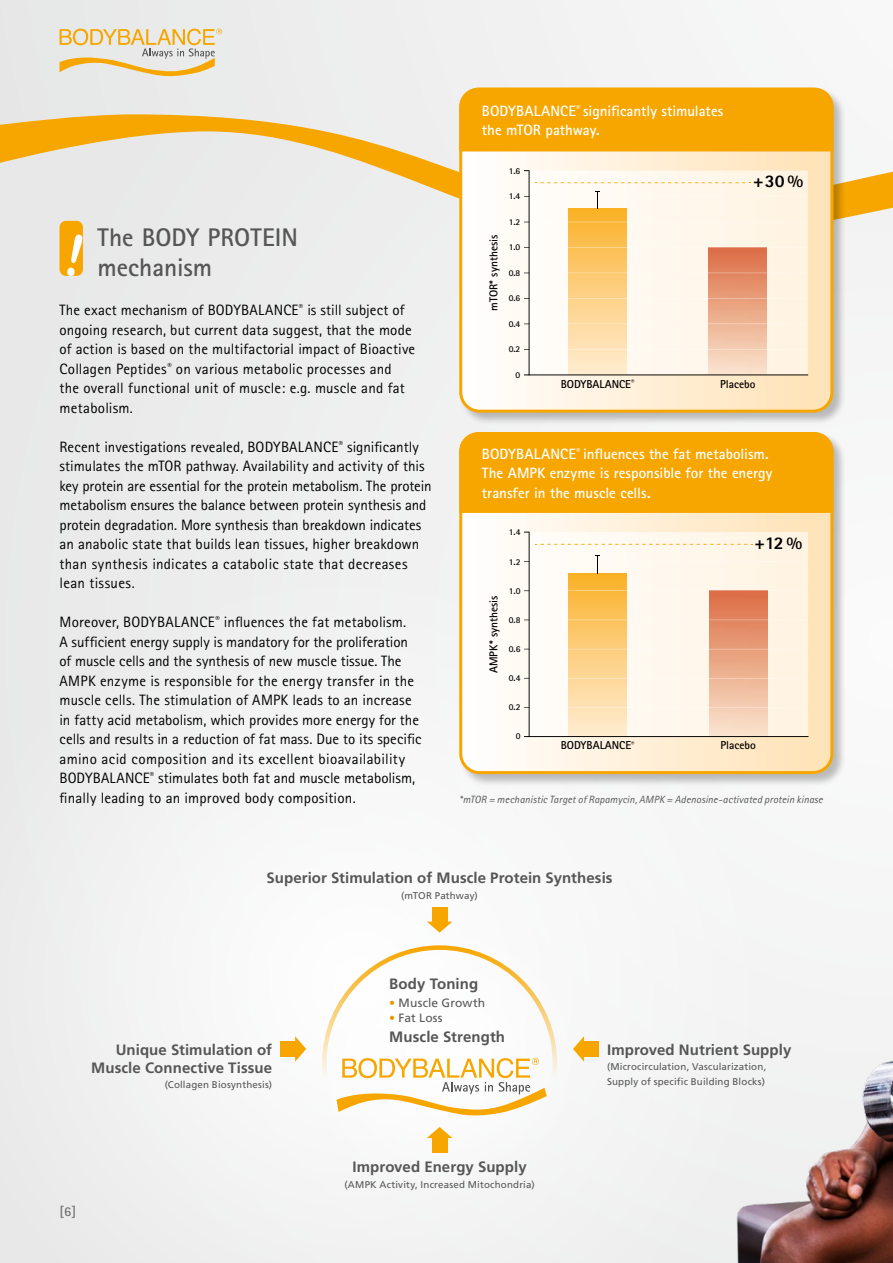
<style>
.page{position:relative;width:893px;height:1263px;background:#fff}
.page>*{position:absolute;margin:0;border:0;box-sizing:border-box;transform-origin:0 0}
.t1{font:700 25.5px/30.6px "Rotis Sans Serif";color:#565656}
.t2{font:800 17.85px "Rotis Sans Serif";color:#000}
.t3{font:15px/19.5px "Rotis Sans Serif";letter-spacing:.01em;color:#000}
.t4{font:700 15px/19.5px "Rotis Sans Serif";color:#fff}
.t5{font:700 15px/18px "Frutiger LT";letter-spacing:.005em;color:#565656;text-align:right}
.t6{font:700 13.5px "Rotis Sans Serif";color:#6f6f6e}
.t7{font:12px "Frutiger LT";letter-spacing:.01em;color:#565656}
.t8{font:700 11.55px "Rotis Sans Serif";color:#000}
.t9{font:700 11.4px "Rotis Sans Serif";color:#000}
.t10{font:italic 10.5px "Rotis Sans Serif";letter-spacing:.01em;color:#565656}
.t11{font:9.75px/14.4px "Frutiger LT";letter-spacing:.02em;color:#565656}
.t12{font:700 9px "Rotis Sans Serif";color:#000}
.t13{font:700 8.85px "Rotis Sans Serif";color:#000}
.s1{color:#e49a00}
</style>
<div class="page">
<div style="left:0;top:9px;width:893px;height:1254px;background:#efefef"></div>
<div style="left:210px;top:774px;width:396px;height:353px;background:#f8f8f8"></div>
<svg style="left:0;top:0;width:893px;height:77px"></svg>
<svg style="left:0;top:114px;width:893px;height:147px"></svg>
<svg style="left:60px;top:28px;width:162px;height:48px"></svg>
<div style="left:298px;top:909px;width:289px;height:289px;background:#f8f8f8;border-radius:50%"></div>
<svg style="left:320px;top:943px;width:239px;height:173px"></svg>
<div style="left:583px;top:1041px;width:15px;height:16px;background:#f7a600"></div>
<svg style="left:573px;top:1036px;width:11px;height:26px"></svg>
<div style="left:281px;top:1041px;width:15px;height:16px;background:#f7a600"></div>
<svg style="left:295px;top:1036px;width:11px;height:26px"></svg>
<div style="left:432px;top:1137px;width:15px;height:15px;background:#f7a600"></div>
<svg style="left:427px;top:1127px;width:25px;height:11px"></svg>
<div style="left:432px;top:907px;width:15px;height:16px;background:#f7a600"></div>
<svg style="left:427px;top:921px;width:25px;height:12px"></svg>
<div style="left:458px;top:431px;width:389px;height:356px;background:#000;opacity:.25"></div>
<svg style="left:461px;top:513px;width:368px;height:259px"></svg>
<svg style="left:524px;top:532px;width:285px;height:205px;fill:#fff7ea"></svg>
<svg style="left:524px;top:555px;width:284px;height:19px"></svg>
<svg style="left:535px;top:544px;width:217px;height:1px"></svg>
<div style="left:459px;top:432px;width:374px;height:81px;background:#f7a600"></div>
<div style="left:458px;top:87px;width:389px;height:338px;background:#000;opacity:.25"></div>
<svg style="left:461px;top:151px;width:371px;height:260px"></svg>
<svg style="left:524px;top:170px;width:284px;height:205px"></svg>
<svg style="left:524px;top:191px;width:284px;height:18px"></svg>
<svg style="left:535px;top:182px;width:215px;height:1px"></svg>
<div style="left:459px;top:88px;width:374px;height:325px;border:3px solid #f7a600;border-radius:19px"></div>
<div style="left:459px;top:88px;width:374px;height:63px;background:#f7a600"></div>
<img style="left:676px;top:676px;width:217px;height:587px">
<div style="left:60px;top:221px;width:23px;height:55px;background:#f7a600;border-radius:6px"></div>
<svg style="left:66px;top:234px;width:17px;height:42px"></svg>
<h1 class="t1" style="left:97px;top:221px;width:202px">The BODY PROTEIN mechanism</h1>
<p class="t3" style="left:60px;top:300px;width:357px">The exact mechanism of BODYBALANCE<sup>®</sup> is still subject of ongoing research, but current data suggest, that the mode of action is based on the multifactorial impact of Bioactive Collagen Peptides<sup>®</sup> on various metabolic processes and<br>the overall functional unit of muscle: e.g. muscle and fat metabolism.</p>
<p class="t3" style="left:60px;top:437px;width:374px">Recent investigations revealed, BODYBALANCE<sup>®</sup> significantly stimulates the mTOR pathway. Availability and activity of this key protein are essential for the protein metabolism. The protein metabolism ensures the balance between protein synthesis and protein degradation. More synthesis than breakdown indicates an anabolic state that builds lean tissues, higher breakdown than synthesis indicates a catabolic state that decreases lean tissues.</p>
<p class="t3" style="left:60px;top:612px;width:363px">Moreover, BODYBALANCE<sup>®</sup> influences the fat metabolism.<br>A sufficient energy supply is mandatory for the proliferation of muscle cells and the synthesis of new muscle tissue. The AMPK enzyme is responsible for the energy transfer in the muscle cells. The stimulation of AMPK leads to an increase in fatty acid metabolism, which provides more energy for the cells and results in a reduction of fat mass. Due to its specific amino acid composition and its excellent bioavailability BODYBALANCE<sup>®</sup> stimulates both fat and muscle metabolism, finally leading to an improved body composition.</p>
<p class="t4" style="left:482px;top:101px;width:243px">BODYBALANCE<sup>®</sup> significantly stimulates the mTOR pathway.</p>
<p class="t13" style="left:509px;top:165px;width:13px">1.6</p>
<p class="t13" style="left:509px;top:191px;width:13px">1.4</p>
<p class="t9" style="left:486px;top:311px;width:77px;rotate:-90deg">mTOR* synthesis</p>
<p class="t13" style="left:509px;top:216px;width:13px">1.2</p>
<p class="t13" style="left:509px;top:242px;width:13px">1.0</p>
<p class="t13" style="left:509px;top:267px;width:13px">0.8</p>
<p class="t13" style="left:509px;top:293px;width:13px">0.6</p>
<p class="t13" style="left:509px;top:318px;width:13px">0.4</p>
<p class="t13" style="left:509px;top:344px;width:13px">0.2</p>
<p class="t2" style="left:753px;top:170px;width:52px">+30%</p>
<p class="t13" style="left:516px;top:369px;width:6px">0</p>
<p class="t9" style="left:561px;top:377px;width:75px">BODYBALANCE<sup>®</sup></p>
<p class="t9" style="left:720px;top:377px;width:37px">Placebo</p>
<p class="t4" style="left:482px;top:444px;width:292px">BODYBALANCE<sup>®</sup> influences the fat metabolism.<br>The AMPK enzyme is responsible for the energy transfer in the muscle cells.</p>
<p class="t12" style="left:509px;top:527px;width:13px">1.4</p>
<p class="t12" style="left:509px;top:556px;width:13px">1.2</p>
<p class="t8" style="left:486px;top:673px;width:79px;rotate:-90deg">AMPK* synthesis</p>
<p class="t12" style="left:509px;top:585px;width:13px">1.0</p>
<p class="t12" style="left:509px;top:614px;width:13px">0.8</p>
<p class="t12" style="left:509px;top:643px;width:13px">0.6</p>
<p class="t12" style="left:509px;top:672px;width:13px">0.4</p>
<p class="t12" style="left:509px;top:701px;width:13px">0.2</p>
<p class="t12" style="left:516px;top:731px;width:6px">0</p>
<p class="t8" style="left:561px;top:738px;width:75px">BODYBALANCE<sup>®</sup></p>
<p class="t2" style="left:755px;top:531px;width:49px">+12%</p>
<p class="t8" style="left:720px;top:738px;width:37px">Placebo</p>
<p class="t10" style="left:459px;top:793px;width:365px">*mTOR = mechanistic Target of Rapamycin, AMPK = Adenosine-activated protein kinase</p>
<p class="t5" style="left:267px;top:869px;width:348px">Superior Stimulation of Muscle Protein Synthesis</p>
<p class="t11" style="left:401px;top:888px;width:78px">(mTOR Pathway)</p>
<p class="t5" style="left:91px;top:1040px;width:182px">Unique Stimulation of<br>Muscle Connective Tissue</p>
<p class="t11" style="left:165px;top:1078px;width:109px">(Collagen Biosynthesis)</p>
<p class="t6" style="left:60px;top:1203px;width:18px">[6]</p>
<p class="t5" style="left:389px;top:974px;width:90px">Body Toning</p>
<p class="t7" style="left:389px;top:996px;width:97px"><span class="s1">•</span> Muscle Growth</p>
<p class="t7" style="left:389px;top:1010px;width:55px"><span class="s1">•</span> Fat Loss</p>
<p class="t5" style="left:389px;top:1027px;width:117px">Muscle Strength</p>
<p class="t5" style="left:352px;top:1158px;width:176px">Improved Energy Supply</p>
<p class="t11" style="left:344px;top:1177px;width:192px">(AMPK Activity, Increased Mitochondria)</p>
<p class="t5" style="left:607px;top:1040px;width:186px">Improved Nutrient Supply</p>
<p class="t11" style="left:607px;top:1060px;width:161px">(Microcirculation, Vascularization,<br>Supply of specific Building Blocks)</p>
</div>
